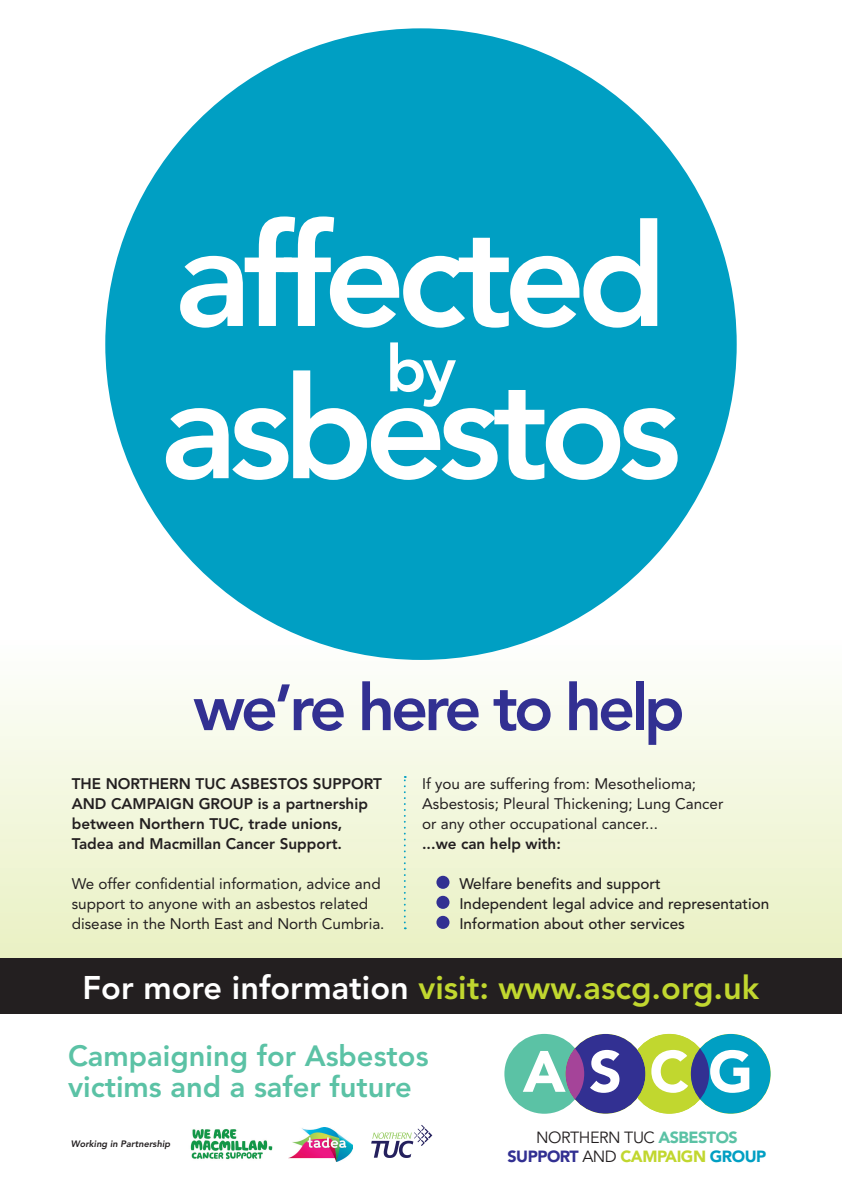
<style>
.page{position:relative;width:842px;height:1191px;background:#fff}
.page>*{position:absolute;margin:0;border:0;box-sizing:border-box;transform-origin:0 0}
.t1{font:800 142.5px/152.2px "Avenir";letter-spacing:-.06em;color:#fff}
.t2{font:800 64.6px "Avenir";letter-spacing:-.06em;color:#323092}
.t3{font:800 64.6px "Avenir";color:#fff}
.t4{font:900 57.7px "Avenir";color:#fff}
.t5{font:800 32.5px "Avenir";color:#c1d72f}
.t6{font:800 29.1px/30.9px "Avenir";color:#5bc2a5}
.t7{font:16.1px/19.3px "Avenir";letter-spacing:-.03em;color:#231f20;text-align:center}
.t8{font:15.3px/20px "Avenir";color:#231f20}
.t9{font:800 15.3px/20px "Avenir";color:#231f20}
.t10{font:500 15.3px/20px "Avenir";color:#231f20}
.t11{font:italic 800 9.2px "Avenir";color:#231f20}
.s1{color:#fff}
.s2{font-weight:900;color:#5bc2a5}
.s3{font-weight:900;color:#323092}
.s4{font-weight:900;color:#c1d72f}
.s5{font-weight:900;color:#009fc3}
</style>
<div class="page">
<div style="left:0;top:637px;width:842px;height:328px;background:linear-gradient(to bottom,#fefffe,#e9f0c1)"></div>
<div style="left:504px;top:1034px;width:80px;height:79px;background:#5bc2a5;border-radius:50%"></div>
<div style="left:629px;top:1034px;width:80px;height:79px;background:#c1d72f;border-radius:50%"></div>
<div style="left:691px;top:1034px;width:80px;height:79px;background:#009fc3;border-radius:50%"></div>
<svg style="left:691px;top:1040px;width:18px;height:67px"></svg>
<div style="left:566px;top:1034px;width:79px;height:79px;background:#323092;border-radius:50%"></div>
<svg style="left:566px;top:1040px;width:18px;height:68px"></svg>
<div style="left:0;top:958px;width:842px;height:56px;background:#231f20"></div>
<svg style="left:371px;top:1125px;width:61px;height:33px"></svg>
<img style="left:190px;top:1129px;width:83px;height:31px">
<img style="left:289px;top:1127px;width:63px;height:34px">
<div style="left:105px;top:28px;width:632px;height:632px;background:#009fc3;border-radius:50%"></div>
<div style="left:436px;top:875px;width:13px;height:14px;background:#323092;border-radius:50%"></div>
<div style="left:436px;top:895px;width:13px;height:14px;background:#323092;border-radius:50%"></div>
<div style="left:436px;top:916px;width:13px;height:13px;background:#323092;border-radius:50%"></div>
<svg style="left:404px;top:776px;width:2px;height:153px"></svg>
<h1 class="t1" style="left:161px;top:200px;width:522px">affected asbestos</h1>
<h2 class="t3" style="left:386px;top:330px;width:72px">by</h2>
<h2 class="t2" style="left:193px;top:669px;width:493px">we’re here to help</h2>
<p class="t9" style="left:72px;top:773px;width:312px">THE NORTHERN TUC ASBESTOS SUPPORT AND CAMPAIGN GROUP is a partnership between Northern TUC, trade unions, Tadea and Macmillan Cancer Support.</p>
<p class="t8" style="left:72px;top:873px;width:314px">We offer confidential information, advice and support to anyone with an asbestos related disease in the North East and North Cumbria.</p>
<p class="t8" style="left:422px;top:773px;width:303px">If you are suffering from: Mesothelioma;<br>Asbestosis; Pleural Thickening; Lung Cancer or any other occupational cancer...</p>
<p class="t9" style="left:422px;top:833px;width:140px">...we can help with:</p>
<p class="t10" style="left:459px;top:874px;width:312px">Welfare benefits and support<br>Independent legal advice and representation<br>Information about other services</p>
<h3 class="t5" style="left:83px;top:968px;width:678px"><span class="s1">For more information</span> visit: www.ascg.org.uk</h3>
<h3 class="t6" style="left:68px;top:1040px;width:362px">Campaigning for Asbestos victims and a safer future</h3>
<p class="t11" style="left:71px;top:1138px;width:101px">Working in Partnership</p>
<h3 class="t4" style="left:523px;top:1036px;width:232px">ASCG</h3>
<p class="t7" style="left:507px;top:1128px;width:260px">NORTHERN TUC <span class="s2">ASBESTOS<br></span><span class="s3">SUPPORT</span> AND <span class="s4">CAMPAIGN</span> <span class="s5">GROUP</span></p>
</div>
